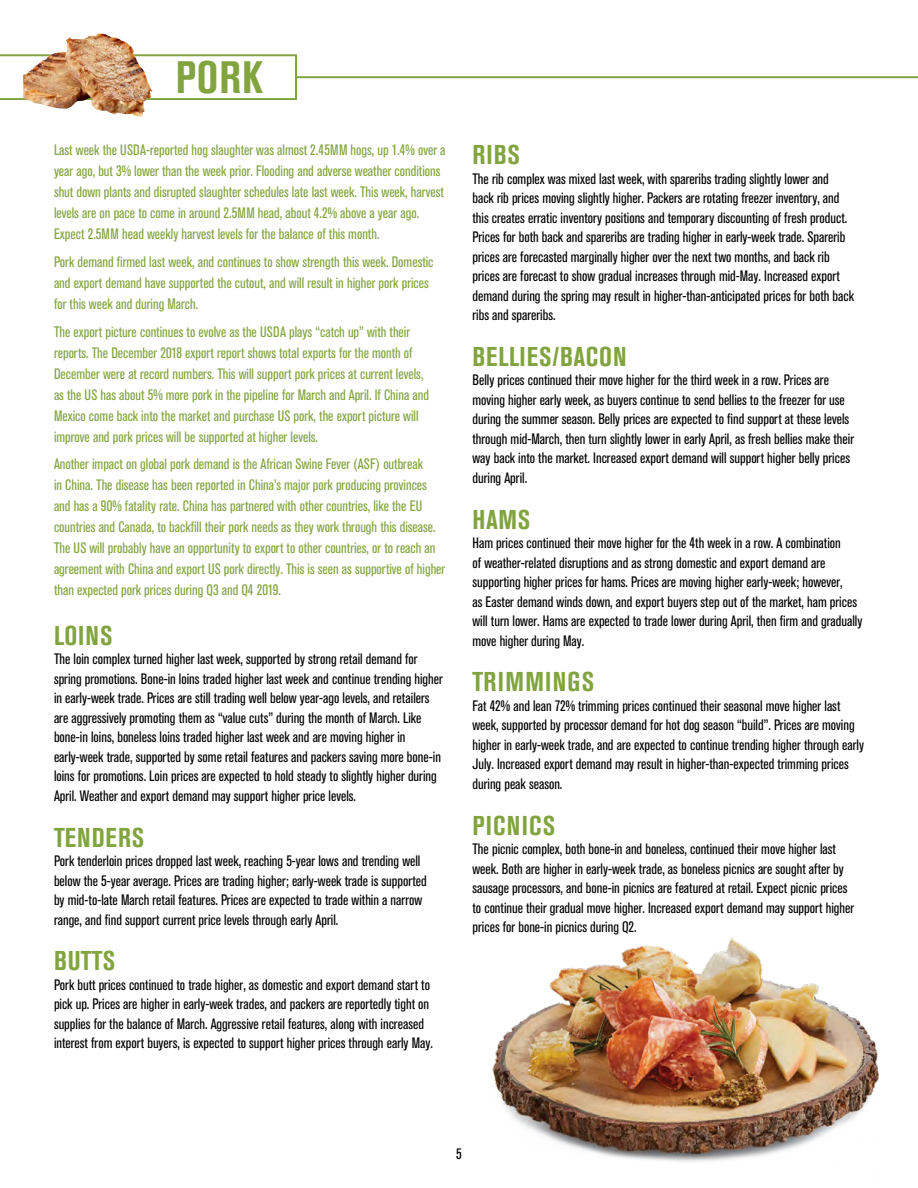
<style>
.page{position:relative;width:918px;height:1188px;background:#fff}
.page>*{position:absolute;margin:0;border:0;box-sizing:border-box;transform-origin:0 0}
.t1{font:700 condensed 45px "Akzidenz Grotesk Pro";color:#82a43e}
.t2{font:700 condensed 27px "Akzidenz Grotesk Pro";letter-spacing:.035em;color:#82a43e}
.t3{font:condensed 15px/19.5px "Akzidenz Grotesk Pro";color:#000}
.t4{font:condensed 15px/21px "Akzidenz Grotesk Pro";color:#82a43e}
</style>
<div class="page">
<hr style="left:0;top:76px;width:918px;height:2px;background:#82a43e">
<img style="left:0;top:54px;width:297px;height:46px">
<img style="left:68px;top:33px;width:31px;height:6px">
<img style="left:492px;top:937px;width:387px;height:225px">
<h1 class="t1" style="left:176px;top:48px;width:89px">PORK</h1>
<p class="t4" style="left:54px;top:139px;width:393px">Last week the USDA-reported hog slaughter was almost 2.45MM hogs, up 1.4% over a year ago, but 3% lower than the week prior. Flooding and adverse weather conditions shut down plants and disrupted slaughter schedules late last week. This week, harvest levels are on pace to come in around 2.5MM head, about 4.2% above a year ago.<br>Expect 2.5MM head weekly harvest levels for the balance of this month.</p>
<p class="t4" style="left:54px;top:251px;width:381px">Pork demand firmed last week, and continues to show strength this week. Domestic and export demand have supported the cutout, and will result in higher pork prices for this week and during March.</p>
<p class="t4" style="left:54px;top:321px;width:377px">The export picture continues to evolve as the USDA plays “catch up” with their reports. The December 2018 export report shows total exports for the month of December were at record numbers. This will support pork prices at current levels, as the US has about 5% more pork in the pipeline for March and April. If China and Mexico come back into the market and purchase US pork, the export picture will improve and pork prices will be supported at higher levels.</p>
<p class="t4" style="left:54px;top:453px;width:393px">Another impact on global pork demand is the African Swine Fever (ASF) outbreak<br>in China. The disease has been reported in China’s major pork producing provinces and has a 90% fatality rate. China has partnered with other countries, like the EU countries and Canada, to backfill their pork needs as they work through this disease.<br>The US will probably have an opportunity to export to other countries, or to reach an agreement with China and export US pork directly. This is seen as supportive of higher than expected pork prices during Q3 and Q4 2019.</p>
<h2 class="t2" style="left:54px;top:618px;width:60px">LOINS</h2>
<p class="t3" style="left:54px;top:649px;width:390px">The loin complex turned higher last week, supported by strong retail demand for spring promotions. Bone-in loins traded higher last week and continue trending higher in early-week trade. Prices are still trading well below year-ago levels, and retailers are aggressively promoting them as “value cuts” during the month of March. Like bone-in loins, boneless loins traded higher last week and are moving higher in early-week trade, supported by some retail features and packers saving more bone-in loins for promotions. Loin prices are expected to hold steady to slightly higher during April. Weather and export demand may support higher price levels.</p>
<h2 class="t2" style="left:54px;top:820px;width:92px">TENDERS</h2>
<p class="t3" style="left:54px;top:851px;width:374px">Pork tenderloin prices dropped last week, reaching 5-year lows and trending well below the 5-year average. Prices are trading higher; early-week trade is supported by mid-to-late March retail features. Prices are expected to trade within a narrow range, and find support current price levels through early April.</p>
<h2 class="t2" style="left:54px;top:943px;width:63px">BUTTS</h2>
<p class="t3" style="left:54px;top:974px;width:380px">Pork butt prices continued to trade higher, as domestic and export demand start to pick up. Prices are higher in early-week trades, and packers are reportedly tight on supplies for the balance of March. Aggressive retail features, along with increased interest from export buyers, is expected to support higher prices through early May.</p>
<h2 class="t2" style="left:472px;top:137px;width:49px">RIBS</h2>
<p class="t3" style="left:472px;top:168px;width:383px">The rib complex was mixed last week, with spareribs trading slightly lower and back rib prices moving slightly higher. Packers are rotating freezer inventory, and this creates erratic inventory positions and temporary discounting of fresh product.<br>Prices for both back and spareribs are trading higher in early-week trade. Sparerib prices are forecasted marginally higher over the next two months, and back rib prices are forecast to show gradual increases through mid-May. Increased export demand during the spring may result in higher-than-anticipated prices for both back ribs and spareribs.</p>
<h2 class="t2" style="left:472px;top:339px;width:156px">BELLIES/BACON</h2>
<p class="t3" style="left:472px;top:370px;width:383px">Belly prices continued their move higher for the third week in a row. Prices are moving higher early week, as buyers continue to send bellies to the freezer for use during the summer season. Belly prices are expected to find support at these levels through mid-March, then turn slightly lower in early April, as fresh bellies make their way back into the market. Increased export demand will support higher belly prices during April.</p>
<h2 class="t2" style="left:472px;top:502px;width:59px">HAMS</h2>
<p class="t3" style="left:472px;top:533px;width:391px">Ham prices continued their move higher for the 4th week in a row. A combination<br>of weather-related disruptions and as strong domestic and export demand are supporting higher prices for hams. Prices are moving higher early-week; however,<br>as Easter demand winds down, and export buyers step out of the market, ham prices will turn lower. Hams are expected to trade lower during April, then firm and gradually move higher during May.</p>
<h2 class="t2" style="left:473px;top:665px;width:123px">TRIMMINGS</h2>
<p class="t3" style="left:472px;top:696px;width:393px">Fat 42% and lean 72% trimming prices continued their seasonal move higher last week, supported by processor demand for hot dog season “build”. Prices are moving higher in early-week trade, and are expected to continue trending higher through early July. Increased export demand may result in higher-than-expected trimming prices during peak season.</p>
<h2 class="t2" style="left:473px;top:808px;width:84px">PICNICS</h2>
<p class="t3" style="left:472px;top:839px;width:383px">The picnic complex, both bone-in and boneless, continued their move higher last week. Both are higher in early-week trade, as boneless picnics are sought after by sausage processors, and bone-in picnics are featured at retail. Expect picnic prices to continue their gradual move higher. Increased export demand may support higher prices for bone-in picnics during Q2.</p>
<p class="t3" style="left:456px;top:1143px;width:7px">5</p>
</div>
